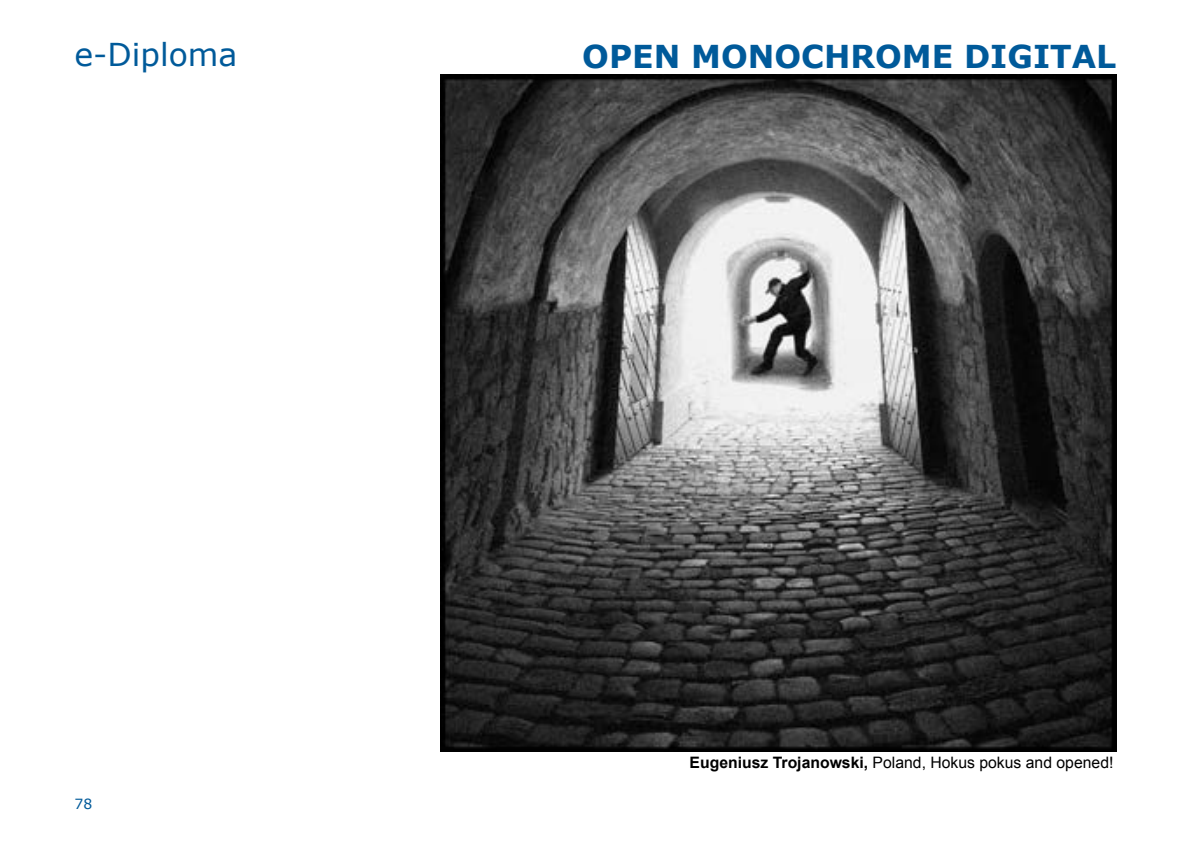
<style>
.page{position:relative;width:1191px;height:844px;background:#fff}
.page>*{position:absolute;margin:0;border:0;box-sizing:border-box;transform-origin:0 0}
.t1{font:700 31.5px "Verdana";color:#005a9a}
.t2{font:31.5px "Verdana";color:#005a9a}
.t3{font:15.75px "Arial";color:#000}
.t4{font:14px "Verdana";color:#005a9a}
.s1{font-weight:700}
</style>
<div class="page">
<img style="left:440px;top:74px;width:676px;height:677px">
<h1 class="t2" style="left:74px;top:34px;width:164px">e-Diploma</h1>
<p class="t4" style="left:74px;top:794px;width:19px">78</p>
<h1 class="t1" style="left:582px;top:36px;width:535px">OPEN MONOCHROME DIGITAL</h1>
<p class="t3" style="left:689px;top:752px;width:425px"><span class="s1">Eugeniusz Trojanowski,</span> Poland, Hokus pokus and opened!</p>
</div>
